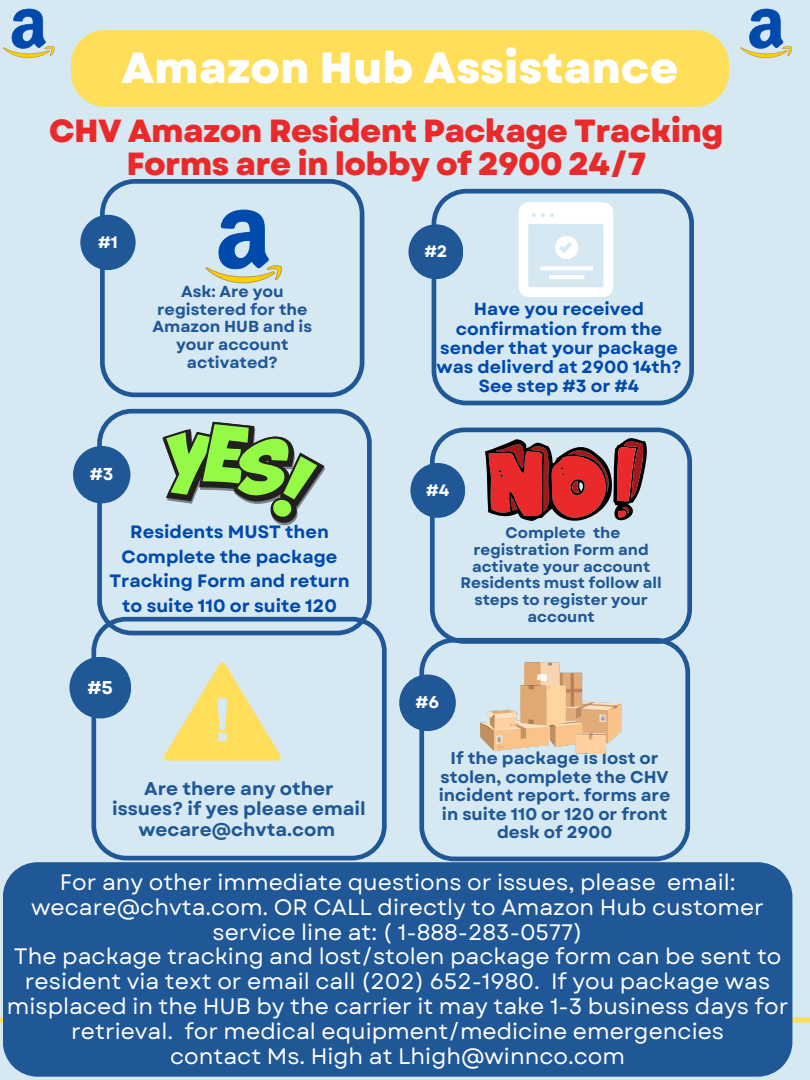
<style>
.page{position:relative;width:810px;height:1080px;background:#d6e8f1}
.page>*{position:absolute;margin:0;border:0;box-sizing:border-box;transform-origin:0 0}
.t1{font:800 43.62px "Garet";color:#fff}
.t2{font:800 32px "Garet";letter-spacing:-.02em;color:#ea2a2a}
.t3{font:22.31px/24.9px "Garet";color:#fff;text-align:center}
.t4{font:700 18.5px/20.3px "Garet";color:#1f5797;text-align:center}
.t5{font:700 18.5px "Garet";color:#fff}
.t6{font:700 17.88px/24.6px "Garet";color:#004aad;text-align:center}
.t7{font:700 17.5px/19.2px "Garet";color:#004aad;text-align:center}
.t8{font:700 17.25px "Garet";color:#fff}
.t9{font:700 17px "Garet";color:#fff}
.t10{font:700 16.94px/18.6px "Garet";color:#1f5797;text-align:center}
.t11{font:700 16.56px "Garet";color:#fff}
.t12{font:700 16.44px "Garet";color:#fff}
.t13{font:700 16px/17.8px "Garet";color:#1f5797;text-align:center}
.t14{font:700 15.25px/16.8px "Garet";color:#1f5797;text-align:center}
</style>
<div class="page">
<div style="left:0;top:1017px;width:810px;height:6px;background:#ffde59"></div>
<div style="left:3px;top:862px;width:789px;height:215px;background:#1f5797"></div>
<svg style="left:100px;top:179px;width:264px;height:218px"></svg>
<div style="left:80px;top:215px;width:56px;height:55px;background:#1f5797;border-radius:50%"></div>
<svg style="left:430px;top:428px;width:262px;height:210px"></svg>
<div style="left:410px;top:463px;width:55px;height:55px;background:#1f5797;border-radius:50%"></div>
<svg style="left:91px;top:623px;width:296px;height:237px"></svg>
<div style="left:69px;top:657px;width:62px;height:61px;background:#1f5797;border-radius:50%"></div>
<div style="left:71px;top:30px;width:658px;height:77px;background:#ffde59"></div>
<svg style="left:97px;top:409px;width:275px;height:226px"></svg>
<div style="left:73px;top:446px;width:57px;height:57px;background:#1f5797;border-radius:50%"></div>
<svg style="left:740px;top:9px;width:52px;height:49px"></svg>
<svg style="left:3px;top:9px;width:52px;height:49px"></svg>
<svg style="left:485px;top:438px;width:162px;height:84px"></svg>
<svg style="left:162px;top:422px;width:163px;height:103px"></svg>
<svg style="left:205px;top:210px;width:77px;height:73px"></svg>
<svg style="left:163px;top:662px;width:119px;height:99px"></svg>
<svg style="left:432px;top:189px;width:262px;height:216px"></svg>
<div style="left:408px;top:224px;width:55px;height:55px;background:#1f5797;border-radius:50%"></div>
<svg style="left:519px;top:202px;width:94px;height:95px"></svg>
<svg style="left:419px;top:638px;width:271px;height:223px"></svg>
<div style="left:399px;top:674px;width:57px;height:57px;background:#1f5797;border-radius:50%"></div>
<img style="left:480px;top:662px;width:142px;height:92px">
<p class="t1" style="left:121px;top:36px;width:559px">Amazon Hub Assistance</p>
<p class="t2" style="left:49px;top:108px;width:676px">CHV Amazon Resident Package Tracking</p>
<p class="t2" style="left:127px;top:141px;width:521px">Forms are in lobby of 2900 24/7</p>
<p class="t11" style="left:98px;top:230px;width:21px">#1</p>
<p class="t13" style="left:153px;top:283px;width:161px">Ask: Are you registered for the<br>Amazon HUB and is your account activated?</p>
<p class="t8" style="left:90px;top:462px;width:25px">#3</p>
<p class="t6" style="left:109px;top:520px;width:242px">Residents MUST then<br>Complete the package<br>Tracking Form and return to suite 110 or suite 120</p>
<p class="t5" style="left:88px;top:674px;width:27px">#5</p>
<p class="t4" style="left:112px;top:778px;width:255px">Are there any other issues? if yes please email</p>
<p class="t4" style="left:138px;top:819px;width:198px">wecare@chvta.com</p>
<p class="t12" style="left:424px;top:239px;width:25px">#2</p>
<p class="t7" style="left:437px;top:300px;width:246px">Have you received confirmation from the sender that your package was deliverd at 2900 14th?</p>
<p class="t7" style="left:479px;top:377px;width:162px">See step #3 or #4</p>
<p class="t12" style="left:426px;top:478px;width:25px">#4</p>
<p class="t14" style="left:460px;top:524px;width:203px">Complete the registration Form and activate your account<br>Residents must follow all steps to register your account</p>
<p class="t9" style="left:416px;top:690px;width:25px">#6</p>
<p class="t10" style="left:439px;top:749px;width:233px">If the package is lost or stolen, complete the CHV incident report. forms are in suite 110 or 120 or front desk of 2900</p>
<p class="t3" style="left:31px;top:870px;width:734px">For any other immediate questions or issues, please email: wecare@chvta.com. OR CALL directly to Amazon Hub customer service line at: ( 1-888-283-0577)</p>
<p class="t3" style="left:7px;top:944px;width:783px">The package tracking and lost/stolen package form can be sent to resident via text or email call (202) 652-1980. If you package was misplaced in the HUB by the carrier it may take 1-3 business days for retrieval. for medical equipment/medicine emergencies</p>
<p class="t3" style="left:170px;top:1044px;width:457px">contact Ms. High at Lhigh@winnco.com</p>
</div>
